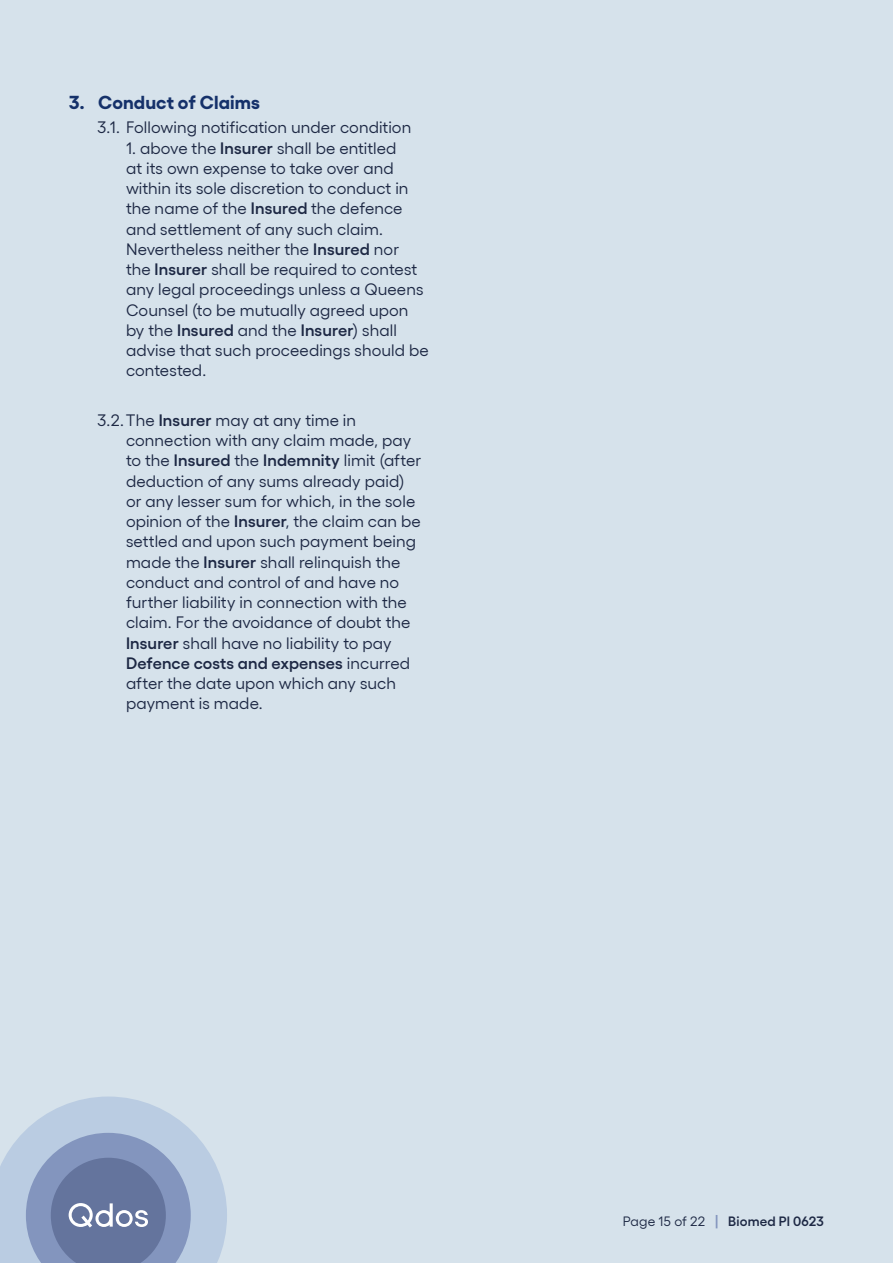
<style>
.page{position:relative;width:893px;height:1263px;background:#d6e2eb}
.page>*{position:absolute;margin:0;border:0;box-sizing:border-box;transform-origin:0 0}
.t1{font:700 18.75px "Gellix";letter-spacing:.005em;color:#15316a}
.t2{font:16.5px/20.2px "Gellix";letter-spacing:.005em;color:#1d2844}
.t3{font:600 13.5px "Gellix";letter-spacing:.015em;color:#1d2844}
.s1{font-weight:600}
.s2{font-weight:400}
.s3{font-size:13.8px;color:#8395be}
</style>
<div class="page">
<svg style="left:0;top:1096px;width:227px;height:167px"></svg>
<p class="t1" style="left:69px;top:87px;width:193px">3. Conduct of Claims</p>
<p class="t2" style="left:97px;top:116px;width:315px">3.1. Following notification under condition</p>
<p class="t2" style="left:126px;top:136px;width:304px">1. above the <span class="s1">Insurer</span> shall be entitled<br>at its own expense to take over and within its sole discretion to conduct in the name of the <span class="s1">Insured</span> the defence and settlement of any such claim.<br>Nevertheless neither the <span class="s1">Insured</span> nor<br>the <span class="s1">Insurer</span> shall be required to contest any legal proceedings unless a Queens Counsel (to be mutually agreed upon by the <span class="s1">Insured</span> and the <span class="s1">Insurer</span>) shall advise that such proceedings should be contested.</p>
<p class="t2" style="left:126px;top:408px;width:297px;text-indent:-29px">3.2.The <span class="s1">Insurer</span> may at any time in connection with any claim made, pay to the <span class="s1">Insured</span> the <span class="s1">Indemnity</span> limit (after deduction of any sums already paid) or any lesser sum for which, in the sole opinion of the <span class="s1">Insurer</span>, the claim can be settled and upon such payment being made the <span class="s1">Insurer</span> shall relinquish the conduct and control of and have no further liability in connection with the claim. For the avoidance of doubt the <span class="s1">Insurer</span> shall have no liability to pay <span class="s1">Defence costs and expenses</span> incurred after the date upon which any such payment is made.</p>
<p class="t3" style="left:623px;top:1211px;width:203px"><span class="s2">Page 15 of 22</span> <span class="s3">|</span> Biomed PI 0623</p>
</div>
